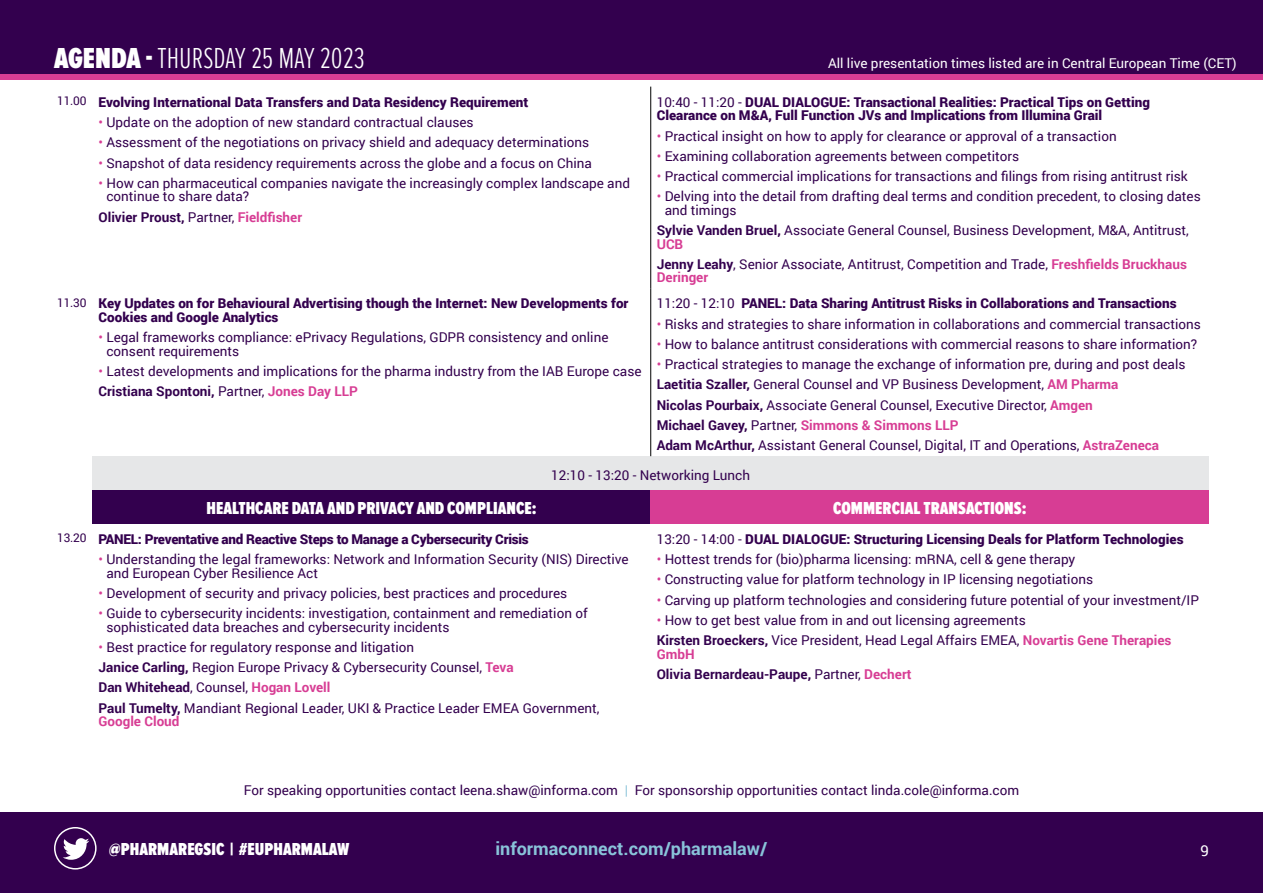
<style>
.page{position:relative;width:1263px;height:893px;background:#fff}
.page>*{position:absolute;margin:0;border:0;box-sizing:border-box;transform-origin:0 0}
.t1{font:300 30px "Proxima Nova A Ex Cn";color:#fff}
.t2{font:900 18px "Proxima Nova A Ex Cn";color:#fff}
.t3{font:700 18px "Roboto";color:#89c3d9}
.t4{font:15px "Roboto";color:#fff}
.t5{font:13.5px/20.2px "Roboto";color:#33004e}
.t6{font:900 13.5px/13.5px "Roboto";color:#33004e}
.t7{font:700 13.5px/20.2px "Roboto";color:#33004e}
.t8{font:900 13.5px "Roboto";letter-spacing:-.02em;color:#33004e}
.t9{font:13.5px "Roboto";color:#fff}
.t10{font:700 13.5px "Roboto";color:#d73d94}
.s1{font-weight:900}
.s2{font-weight:400;font-size:12px}
.s3{color:#d73d94}
.s4{font-weight:400}
.s5{font-weight:700}
.s6{font-weight:700;color:#d73d94}
.s7{color:#89c3d9}
</style>
<div class="page">
<div style="left:0;top:813px;width:1263px;height:80px;background:#33004e"></div>
<svg style="left:63px;top:838px;width:26px;height:22px"></svg>
<div style="left:54px;top:827px;width:43px;height:42px;border:1px solid #fff;border-radius:50%"></div>
<div style="left:0;top:0;width:1263px;height:75px;background:#33004e"></div>
<div style="left:92px;top:456px;width:1117px;height:34px;background:#e6e7e8"></div>
<div style="left:92px;top:490px;width:559px;height:34px;background:#33004e"></div>
<div style="left:651px;top:490px;width:558px;height:34px;background:#d73d94"></div>
<hr style="left:650px;top:87px;width:1px;height:201px;background:#000">
<hr style="left:650px;top:288px;width:1px;height:168px;background:#000">
<div style="left:0;top:75px;width:1263px;height:5px;background:#d73d94"></div>
<h1 class="t1" style="left:54px;top:42px;width:312px"><span class="s1">AGENDA -</span> THURSDAY 25 MAY 2023</h1>
<p class="t9" style="left:828px;top:54px;width:410px">All live presentation times listed are in Central European Time (CET)</p>
<p class="t6" style="left:57px;top:95px;width:473px"><span class="s2">11.00</span> Evolving International Data Transfers and Data Residency Requirement</p>
<p class="t5" style="left:98px;top:112px;width:377px"><span class="s3">•</span> Update on the adoption of new standard contractual clauses</p>
<p class="t5" style="left:98px;top:132px;width:492px"><span class="s3">•</span> Assessment of the negotiations on privacy shield and adequacy determinations</p>
<p class="t5" style="left:98px;top:152px;width:495px"><span class="s3">•</span> Snapshot of data residency requirements across the globe and a focus on China</p>
<p class="t5" style="left:106px;top:176px;width:525px;line-height:13.5px;text-indent:-8px"><span class="s3">•</span> How can pharmaceutical companies navigate the increasingly complex landscape and continue to share data?</p>
<p class="t7" style="left:98px;top:206px;width:205px">Olivier Proust, <span class="s4">Partner,</span> <span class="s3">Fieldfisher</span></p>
<p class="t6" style="left:657px;top:95px;width:495px"><span class="s4">10:40 - 11:20 -</span> DUAL DIALOGUE: Transactional Realities: Practical Tips on Getting<br>Clearance on M&amp;A, Full Function JVs and Implications from Illumina Grail</p>
<p class="t5" style="left:657px;top:125px;width:461px"><span class="s3">•</span> Practical insight on how to apply for clearance or approval of a transaction</p>
<p class="t5" style="left:657px;top:145px;width:364px"><span class="s3">•</span> Examining collaboration agreements between competitors</p>
<p class="t5" style="left:657px;top:166px;width:532px"><span class="s3">•</span> Practical commercial implications for transactions and filings from rising antitrust risk</p>
<p class="t5" style="left:665px;top:189px;width:538px;line-height:13.5px;text-indent:-8px"><span class="s3">•</span> Delving into the detail from drafting deal terms and condition precedent, to closing dates and timings</p>
<p class="t5" style="left:657px;top:223px;width:534px;line-height:13.5px"><span class="s5">Sylvie Vanden Bruel,</span> Associate General Counsel, Business Development, M&amp;A, Antitrust,<br><span class="s6">UCB</span></p>
<p class="t5" style="left:657px;top:257px;width:532px;line-height:13.5px"><span class="s5">Jenny Leahy</span>, Senior Associate, Antitrust, Competition and Trade, <span class="s6">Freshfields Bruckhaus<br>Deringer</span></p>
<p class="t6" style="left:98px;top:296px;width:532px;text-indent:-41px"><span class="s2">11.30</span> Key Updates on for Behavioural Advertising though the Internet: New Developments for<br>Cookies and Google Analytics</p>
<p class="t5" style="left:106px;top:330px;width:504px;line-height:13.5px;text-indent:-8px"><span class="s3">•</span> Legal frameworks compliance: ePrivacy Regulations, GDPR consistency and online consent requirements</p>
<p class="t5" style="left:98px;top:360px;width:544px"><span class="s3">•</span> Latest developments and implications for the pharma industry from the IAB Europe case<br><span class="s5">Cristiana Spontoni,</span> Partner, <span class="s6">Jones Day LLP</span></p>
<p class="t6" style="left:657px;top:296px;width:521px"><span class="s4">11:20 - 12:10</span> PANEL: Data Sharing Antitrust Risks in Collaborations and Transactions</p>
<p class="t5" style="left:657px;top:313px;width:546px"><span class="s3">•</span> Risks and strategies to share information in collaborations and commercial transactions</p>
<p class="t5" style="left:657px;top:333px;width:542px"><span class="s3">•</span> How to balance antitrust considerations with commercial reasons to share information?</p>
<p class="t5" style="left:657px;top:354px;width:530px"><span class="s3">•</span> Practical strategies to manage the exchange of information pre, during and post deals <span class="s5">Laetitia Szaller,</span> General Counsel and VP Business Development, <span class="s6">AM Pharma<br></span><span class="s5">Nicolas Pourbaix,</span> Associate General Counsel, Executive Director, <span class="s6">Amgen<br></span><span class="s5">Michael Gavey,</span> Partner, <span class="s6">Simmons &amp; Simmons LLP<br></span><span class="s5">Adam McArthur,</span> Assistant General Counsel, Digital, IT and Operations, <span class="s6">AstraZeneca</span></p>
<p class="t5" style="left:551px;top:465px;width:200px">12:10 - 13:20 - Networking Lunch</p>
<h2 class="t2" style="left:207px;top:498px;width:332px">HEALTHCARE DATA AND PRIVACY AND COMPLIANCE:</h2>
<h2 class="t2" style="left:833px;top:498px;width:195px">COMMERCIAL TRANSACTIONS:</h2>
<p class="t8" style="left:57px;top:529px;width:473px"><span class="s2">13.20</span> PANEL: Preventative and Reactive Steps to Manage a Cybersecurity Crisis</p>
<p class="t5" style="left:106px;top:552px;width:524px;line-height:13.5px;text-indent:-8px"><span class="s3">•</span> Understanding the legal frameworks: Network and Information Security (NIS) Directive and European Cyber Resilience Act</p>
<p class="t5" style="left:98px;top:582px;width:470px"><span class="s3">•</span> Development of security and privacy policies, best practices and procedures</p>
<p class="t5" style="left:106px;top:606px;width:483px;line-height:13.5px;text-indent:-8px"><span class="s3">•</span> Guide to cybersecurity incidents: investigation, containment and remediation of sophisticated data breaches and cybersecurity incidents</p>
<p class="t5" style="left:98px;top:636px;width:502px"><span class="s3">•</span> Best practice for regulatory response and litigation<br><span class="s5">Janice Carling,</span> Region Europe Privacy &amp; Cybersecurity Counsel, <span class="s6">Teva<br></span><span class="s5">Dan Whitehead</span>, Counsel, <span class="s6">Hogan Lovell<br></span><span class="s5">Paul Tumelty,</span> Mandiant Regional Leader, UKI &amp; Practice Leader EMEA Government,</p>
<p class="t10" style="left:98px;top:712px;width:83px">Google Cloud</p>
<p class="t6" style="left:657px;top:532px;width:528px"><span class="s4">13:20 - 14:00 -</span> DUAL DIALOGUE: Structuring Licensing Deals for Platform Technologies</p>
<p class="t5" style="left:657px;top:549px;width:420px"><span class="s3">•</span> Hottest trends for (bio)pharma licensing: mRNA, cell &amp; gene therapy</p>
<p class="t5" style="left:657px;top:569px;width:438px"><span class="s3">•</span> Constructing value for platform technology in IP licensing negotiations</p>
<p class="t5" style="left:657px;top:589px;width:544px"><span class="s3">•</span> Carving up platform technologies and considering future potential of your investment/IP</p>
<p class="t5" style="left:657px;top:609px;width:516px"><span class="s3">•</span> How to get best value from in and out licensing agreements<br><span class="s5">Kirsten Broeckers,</span> Vice President, Head Legal Affairs EMEA, <span class="s6">Novartis Gene Therapies</span></p>
<p class="t7" style="left:657px;top:643px;width:256px"><span class="s3">GmbH<br></span>Olivia Bernardeau-Paupe, <span class="s4">Partner,</span> <span class="s3">Dechert</span></p>
<p class="t5" style="left:244px;top:779px;width:777px">For speaking opportunities contact leena.shaw@informa.com <span class="s7">|</span> For sponsorship opportunities contact linda.cole@informa.com</p>
<h2 class="t2" style="left:109px;top:839px;width:242px">@PHARMAREGSIC | #EUPHARMALAW</h2>
<h2 class="t3" style="left:495px;top:836px;width:273px">informaconnect.com/pharmalaw/</h2>
<p class="t4" style="left:1200px;top:840px;width:10px">9</p>
</div>
